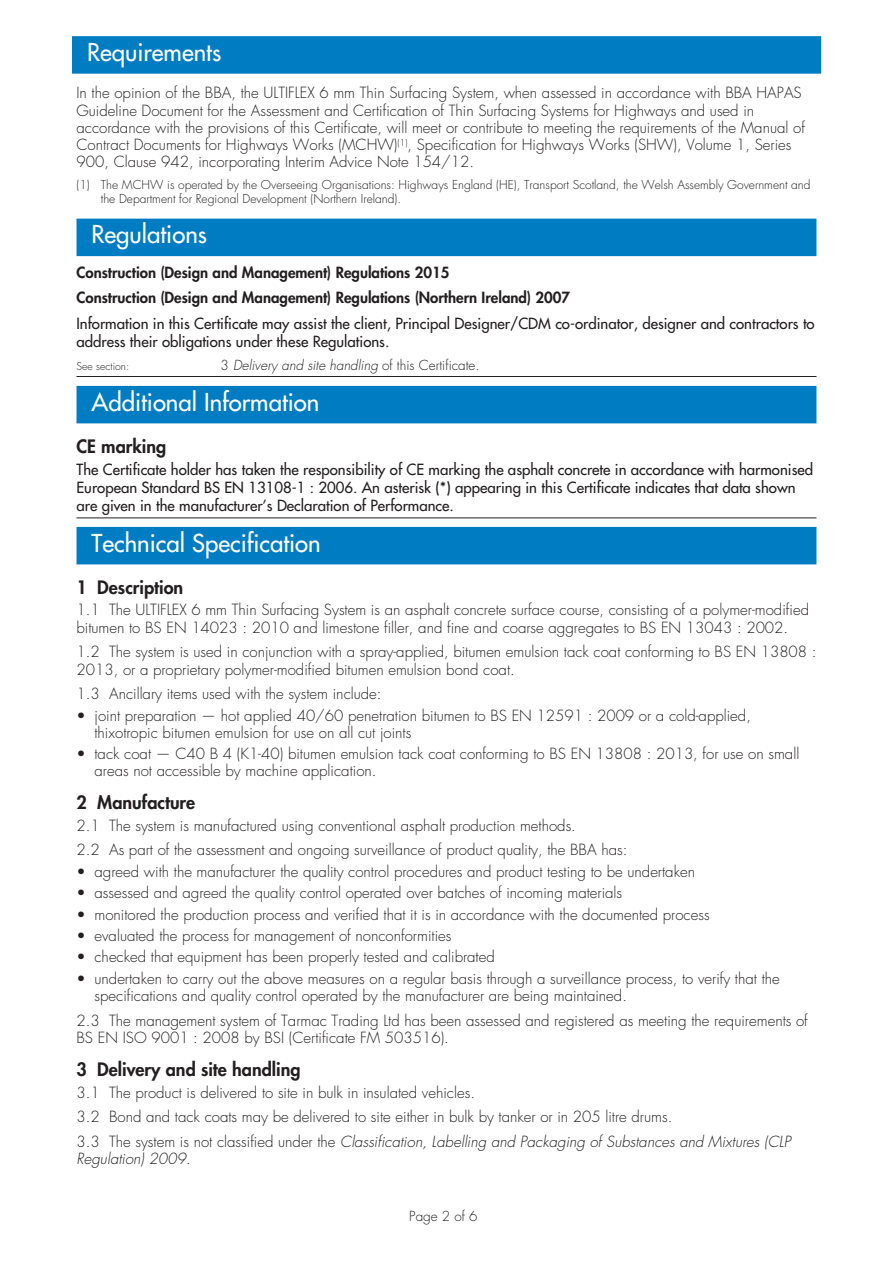
<style>
.page{position:relative;width:893px;height:1263px;background:#fff}
.page>*{position:absolute;margin:0;border:0;box-sizing:border-box;transform-origin:0 0}
.t1{font:24px "Futura";color:#fff}
.t2{font:800 18px "Futura";color:#231f20}
.t3{font:300 15px/17.2px "Futura";color:#231f20}
.t4{font:15px/18px "Futura";color:#231f20}
.t5{font:800 15px/25.5px "Futura";color:#231f20}
.t6{font:italic 300 15px "Futura";color:#231f20}
.t7{font:italic 300 13.5px "Futura";color:#231f20}
.t8{font:300 13.5px "Futura";color:#231f20}
.t9{font:300 12px/14px "Futura";color:#231f20}
.t10{font:300 10.5px "Futura";color:#231f20}
.s1{font-style:normal}
.s2{font-style:italic}
</style>
<div class="page">
<div style="left:76px;top:219px;width:740px;height:37px;background:#007cc2"></div>
<hr style="left:76px;top:376px;width:740px;height:1px;background:#231f20">
<div style="left:76px;top:386px;width:740px;height:37px;background:#007cc2"></div>
<hr style="left:76px;top:517px;width:740px;height:1px;background:#231f20">
<div style="left:76px;top:527px;width:740px;height:37px;background:#007cc2"></div>
<div style="left:72px;top:36px;width:749px;height:38px;background:#007cc2"></div>
<h1 class="t1" style="left:87px;top:37px;width:136px">Requirements</h1>
<p class="t3" style="left:76px;top:85px;width:730px">In the opinion of the BBA, the ULTIFLEX 6 mm Thin Surfacing System, when assessed in accordance with BBA HAPAS Guideline Document for the Assessment and Certification of Thin Surfacing Systems for Highways and used in accordance with the provisions of this Certificate, will meet or contribute to meeting the requirements of the Manual of Contract Documents for Highways Works (MCHW)<sup>(1)</sup>, Specification for Highways Works (SHW), Volume 1, Series 900, Clause 942, incorporating Interim Advice Note 154/12.</p>
<p class="t9" style="left:101px;top:178px;width:711px;text-indent:-24px">(1) The MCHW is operated by the Overseeing Organisations: Highways England (HE), Transport Scotland, the Welsh Assembly Government and the Department for Regional Development (Northern Ireland).</p>
<h1 class="t1" style="left:92px;top:219px;width:117px">Regulations</h1>
<p class="t5" style="left:76px;top:260px;width:495px">Construction (Design and Management) Regulations 2015<br>Construction (Design and Management) Regulations (Northern Ireland) 2007</p>
<p class="t4" style="left:76px;top:314px;width:740px">Information in this Certificate may assist the client, Principal Designer/CDM co-ordinator, designer and contractors to address their obligations under these Regulations.</p>
<p class="t10" style="left:76px;top:360px;width:54px">See section:</p>
<p class="t7" style="left:221px;top:357px;width:261px"><span class="s1">3</span> Delivery and site handling <span class="s1">of this Certificate.</span></p>
<h1 class="t1" style="left:92px;top:387px;width:229px">Additional Information</h1>
<p class="t2" style="left:76px;top:435px;width:91px">CE marking</p>
<p class="t4" style="left:76px;top:461px;width:738px">The Certificate holder has taken the responsibility of CE marking the asphalt concrete in accordance with harmonised<br>European Standard BS EN 13108-1 : 2006. An asterisk (*) appearing in this Certificate indicates that data shown are given in the manufacturer’s Declaration of Performance.</p>
<h1 class="t1" style="left:92px;top:528px;width:231px">Technical Specification</h1>
<p class="t2" style="left:76px;top:576px;width:108px">1 Description</p>
<p class="t3" style="left:76px;top:602px;width:734px">1.1 The ULTIFLEX 6 mm Thin Surfacing System is an asphalt concrete surface course, consisting of a polymer-modified bitumen to BS EN 14023 : 2010 and limestone filler, and fine and coarse aggregates to BS EN 13043 : 2002.</p>
<p class="t3" style="left:76px;top:644px;width:741px">1.2 The system is used in conjunction with a spray-applied, bitumen emulsion tack coat conforming to BS EN 13808 :<br>2013, or a proprietary polymer-modified bitumen emulsion bond coat.</p>
<p class="t3" style="left:76px;top:685px;width:307px">1.3 Ancillary items used with the system include:</p>
<p class="t3" style="left:94px;top:707px;width:658px;text-indent:-18px">• joint preparation — hot applied 40/60 penetration bitumen to BS EN 12591 : 2009 or a cold-applied, thixotropic bitumen emulsion for use on all cut joints</p>
<p class="t3" style="left:94px;top:745px;width:706px;text-indent:-18px">• tack coat — C40 B 4 (K1-40) bitumen emulsion tack coat conforming to BS EN 13808 : 2013, for use on small areas not accessible by machine application.</p>
<p class="t2" style="left:76px;top:791px;width:120px">2 Manufacture</p>
<p class="t3" style="left:76px;top:813px;width:552px;line-height:24.5px">2.1 The system is manufactured using conventional asphalt production methods.<br>2.2 As part of the assessment and ongoing surveillance of product quality, the BBA has:</p>
<p class="t3" style="left:76px;top:863px;width:620px">• agreed with the manufacturer the quality control procedures and product testing to be undertaken</p>
<p class="t3" style="left:76px;top:884px;width:547px">• assessed and agreed the quality control operated over batches of incoming materials</p>
<p class="t3" style="left:76px;top:906px;width:635px">• monitored the production process and verified that it is in accordance with the documented process</p>
<p class="t3" style="left:76px;top:927px;width:376px">• evaluated the process for management of nonconformities</p>
<p class="t3" style="left:76px;top:949px;width:420px">• checked that equipment has been properly tested and calibrated</p>
<p class="t3" style="left:94px;top:970px;width:687px;text-indent:-18px">• undertaken to carry out the above measures on a regular basis through a surveillance process, to verify that the specifications and quality control operated by the manufacturer are being maintained.</p>
<p class="t3" style="left:76px;top:1012px;width:733px">2.3 The management system of Tarmac Trading Ltd has been assessed and registered as meeting the requirements of<br>BS EN ISO 9001 : 2008 by BSI (Certificate FM 503516).</p>
<p class="t2" style="left:76px;top:1058px;width:226px">3 Delivery and site handling</p>
<p class="t3" style="left:76px;top:1080px;width:716px;line-height:24.8px">3.1 The product is delivered to site in bulk in insulated vehicles.<br>3.2 Bond and tack coats may be delivered to site either in bulk by tanker or in 205 litre drums.<br>3.3 The system is not classified under the <span class="s2">Classification, Labelling and Packaging of Substances and Mixtures (CLP</span></p>
<p class="t6" style="left:76px;top:1150px;width:116px">Regulation) 2009<span class="s1">.</span></p>
<p class="t8" style="left:409px;top:1208px;width:70px">Page 2 of 6</p>
</div>
